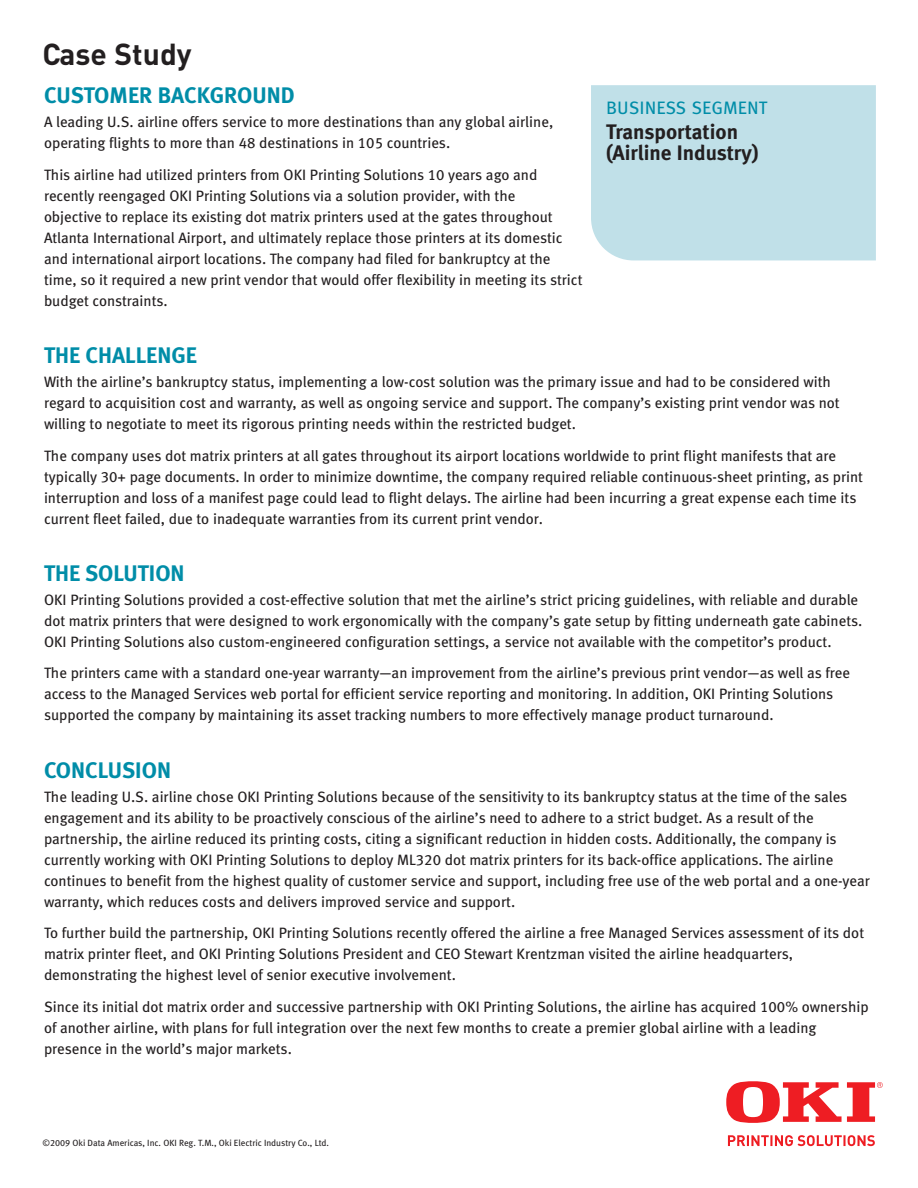
<style>
.page{position:relative;width:918px;height:1188px;background:#fff}
.page>*{position:absolute;margin:0;border:0;box-sizing:border-box;transform-origin:0 0}
.t1{font:700 30px "DIN";color:#231f20}
.t2{font:22.5px "Meta Bold LF";color:#008da8}
.t3{font:21px/21px "Meta Bold LF";color:#231f20}
.t4{font:18px "Meta Book LF Caps";color:#008da8}
.t5{font:15px/21px "Meta Book LF";color:#231f20}
.t6{font:9px "Meta Book LF";color:#231f20}
</style>
<div class="page">
<svg style="left:726px;top:1081px;width:157px;height:65px"></svg>
<div style="left:591px;top:85px;width:285px;height:175px;background:#c0e0e8"></div>
<h1 class="t1" style="left:43px;top:37px;width:151px">Case Study</h1>
<h2 class="t2" style="left:44px;top:88px;width:252px">CUSTOMER BACKGROUND</h2>
<p class="t5" style="left:44px;top:113px;width:511px">A leading U.S. airline offers service to more destinations than any global airline, operating flights to more than 48 destinations in 105 countries.</p>
<p class="t5" style="left:44px;top:166px;width:540px">This airline had utilized printers from OKI Printing Solutions 10 years ago and recently reengaged OKI Printing Solutions via a solution provider, with the<br>objective to replace its existing dot matrix printers used at the gates throughout Atlanta International Airport, and ultimately replace those printers at its domestic and international airport locations. The company had filed for bankruptcy at the time, so it required a new print vendor that would offer flexibility in meeting its strict budget constraints.</p>
<h2 class="t2" style="left:44px;top:347px;width:154px">THE CHALLENGE</h2>
<p class="t5" style="left:44px;top:373px;width:797px">With the airline’s bankruptcy status, implementing a low-cost solution was the primary issue and had to be considered with regard to acquisition cost and warranty, as well as ongoing service and support. The company’s existing print vendor was not willing to negotiate to meet its rigorous printing needs within the restricted budget.</p>
<p class="t5" style="left:44px;top:447px;width:821px">The company uses dot matrix printers at all gates throughout its airport locations worldwide to print flight manifests that are typically 30+ page documents. In order to minimize downtime, the company required reliable continuous-sheet printing, as print interruption and loss of a manifest page could lead to flight delays. The airline had been incurring a great expense each time its current fleet failed, due to inadequate warranties from its current print vendor.</p>
<h2 class="t2" style="left:44px;top:565px;width:142px">THE SOLUTION</h2>
<p class="t5" style="left:44px;top:591px;width:820px">OKI Printing Solutions provided a cost-effective solution that met the airline’s strict pricing guidelines, with reliable and durable dot matrix printers that were designed to work ergonomically with the company’s gate setup by fitting underneath gate cabinets.<br>OKI Printing Solutions also custom-engineered configuration settings, a service not available with the competitor’s product.</p>
<p class="t5" style="left:44px;top:664px;width:808px">The printers came with a standard one-year warranty—an improvement from the airline’s previous print vendor—as well as free access to the Managed Services web portal for efficient service reporting and monitoring. In addition, OKI Printing Solutions supported the company by maintaining its asset tracking numbers to more effectively manage product turnaround.</p>
<h2 class="t2" style="left:44px;top:762px;width:129px">CONCLUSION</h2>
<p class="t5" style="left:44px;top:787px;width:827px">The leading U.S. airline chose OKI Printing Solutions because of the sensitivity to its bankruptcy status at the time of the sales engagement and its ability to be proactively conscious of the airline’s need to adhere to a strict budget. As a result of the partnership, the airline reduced its printing costs, citing a significant reduction in hidden costs. Additionally, the company is currently working with OKI Printing Solutions to deploy ML320 dot matrix printers for its back-office applications. The airline continues to benefit from the highest quality of customer service and support, including free use of the web portal and a one-year warranty, which reduces costs and delivers improved service and support.</p>
<p class="t5" style="left:44px;top:924px;width:822px">To further build the partnership, OKI Printing Solutions recently offered the airline a free Managed Services assessment of its dot matrix printer fleet, and OKI Printing Solutions President and CEO Stewart Krentzman visited the airline headquarters, demonstrating the highest level of senior executive involvement.</p>
<p class="t5" style="left:44px;top:998px;width:826px">Since its initial dot matrix order and successive partnership with OKI Printing Solutions, the airline has acquired 100% ownership of another airline, with plans for full integration over the next few months to create a premier global airline with a leading presence in the world’s major markets.</p>
<p class="t4" style="left:606px;top:101px;width:163px">BUSINESS SEGMENT</p>
<h3 class="t3" style="left:606px;top:123px;width:154px">Transportation (Airline Industry)</h3>
<p class="t6" style="left:43px;top:1139px;width:288px">©2009 Oki Data Americas, Inc. OKI Reg. T.M., Oki Electric Industry Co., Ltd.</p>
</div>
